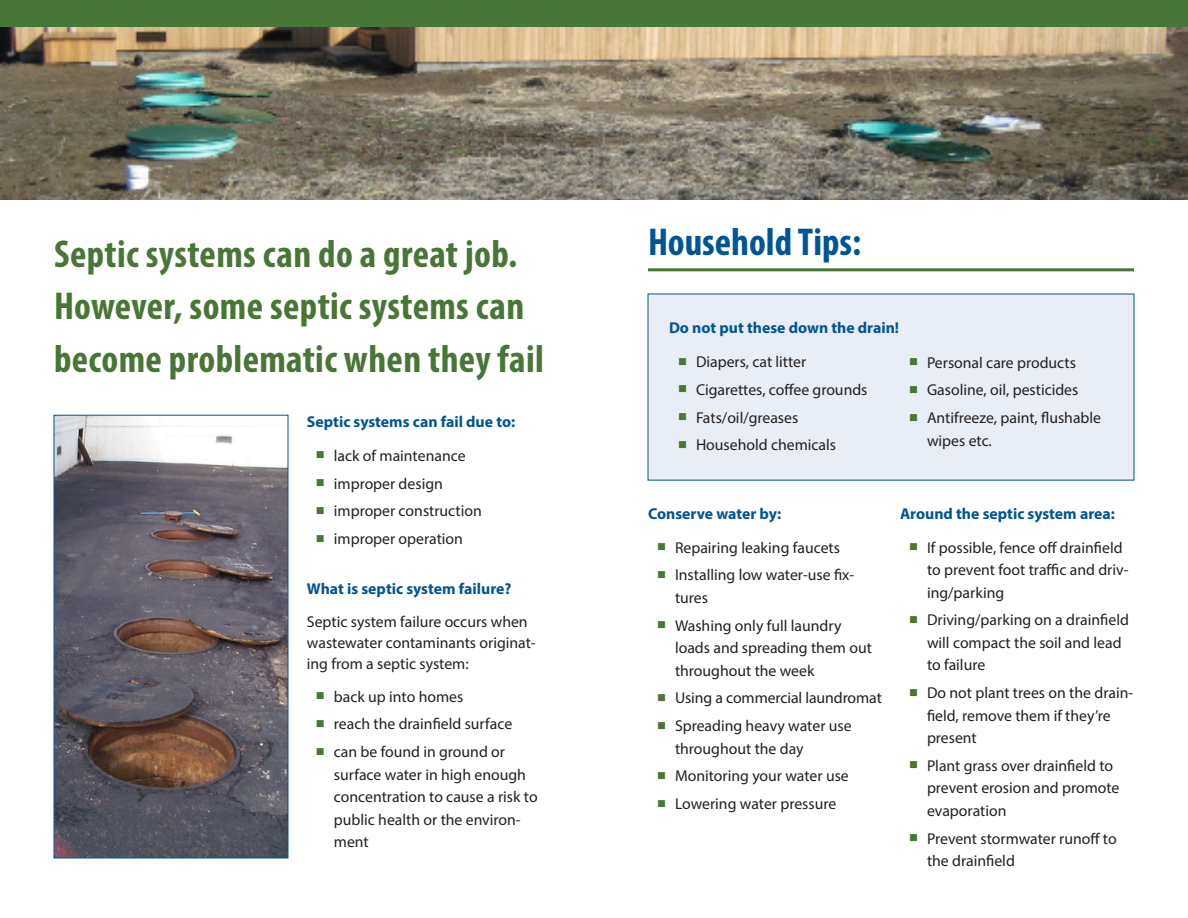
<style>
.page{position:relative;width:1188px;height:918px;background:#fff}
.page>*{position:absolute;margin:0;border:0;box-sizing:border-box;transform-origin:0 0}
.t1{font:700 condensed 39px/52.5px "Myriad Pro";letter-spacing:.01em;color:#487636}
.Headline{font:700 condensed 39px "Myriad Pro";color:#005594}
.regular_body_copy{font:15.75px/22.5px "Myriad Pro";color:#231f20}
.Main_Body_Text_w_Bul{font:700 15.75px "Myriad Pro";color:#005594}
</style>
<div class="page">
<img style="left:0;top:27px;width:1188px;height:173px">
<div style="left:648px;top:294px;width:486px;height:187px;background:#e9edf5"></div>
<hr style="left:648px;top:268px;width:486px;height:3px;background:#487636">
<div style="left:0;top:0;width:1188px;height:27px;background:#487636"></div>
<img style="left:56px;top:417px;width:230px;height:439px">
<div style="left:54px;top:415px;width:234px;height:443px;border:1px solid #005594"></div>
<p class="t1" style="left:54px;top:227px;width:491px">Septic systems can do a great job.<br>However, some septic systems can become problematic when they fail</p>
<p class="Main_Body_Text_w_Bul" style="left:307px;top:411px;width:210px">Septic systems can fail due to:</p>
<p class="regular_body_copy" style="left:334px;top:444px;width:133px">lack of maintenance</p>
<p class="regular_body_copy" style="left:334px;top:472px;width:110px">improper design</p>
<p class="regular_body_copy" style="left:334px;top:499px;width:149px">improper construction</p>
<p class="regular_body_copy" style="left:334px;top:527px;width:131px">improper operation</p>
<p class="Main_Body_Text_w_Bul" style="left:307px;top:579px;width:206px">What is septic system failure?</p>
<p class="regular_body_copy" style="left:307px;top:610px;width:230px;line-height:21px">Septic system failure occurs when wastewater contaminants originat&shy;ing from a septic system:</p>
<p class="regular_body_copy" style="left:334px;top:685px;width:131px">back up into homes</p>
<p class="regular_body_copy" style="left:334px;top:712px;width:180px">reach the drainfield surface</p>
<p class="regular_body_copy" style="left:334px;top:740px;width:205px">can be found in ground or surface water in high enough concentration to cause a risk to public health or the environ&shy;ment</p>
<p class="Headline" style="left:648px;top:217px;width:215px">Household Tips:</p>
<p class="Main_Body_Text_w_Bul" style="left:669px;top:318px;width:232px">Do not put these down the drain!</p>
<p class="regular_body_copy" style="left:696px;top:350px;width:112px">Diapers, cat litter</p>
<p class="regular_body_copy" style="left:696px;top:378px;width:173px">Cigarettes, coffee grounds</p>
<p class="regular_body_copy" style="left:696px;top:406px;width:104px">Fats/oil/greases</p>
<p class="regular_body_copy" style="left:696px;top:434px;width:142px">Household chemicals</p>
<p class="regular_body_copy" style="left:927px;top:351px;width:151px">Personal care products</p>
<p class="regular_body_copy" style="left:927px;top:379px;width:153px">Gasoline, oil, pesticides</p>
<p class="regular_body_copy" style="left:927px;top:406px;width:176px">Antifreeze, paint, flushable wipes etc.</p>
<p class="Main_Body_Text_w_Bul" style="left:648px;top:503px;width:135px">Conserve water by:</p>
<p class="regular_body_copy" style="left:675px;top:536px;width:167px">Repairing leaking faucets</p>
<p class="regular_body_copy" style="left:675px;top:564px;width:181px">Installing low water-use fix&shy;tures</p>
<p class="regular_body_copy" style="left:675px;top:614px;width:198px">Washing only full laundry loads and spreading them out throughout the week</p>
<p class="regular_body_copy" style="left:675px;top:687px;width:208px">Using a commercial laundromat</p>
<p class="regular_body_copy" style="left:675px;top:714px;width:178px">Spreading heavy water use throughout the day</p>
<p class="regular_body_copy" style="left:675px;top:765px;width:175px">Monitoring your water use</p>
<p class="regular_body_copy" style="left:675px;top:792px;width:163px">Lowering water pressure</p>
<p class="Main_Body_Text_w_Bul" style="left:900px;top:503px;width:216px">Around the septic system area:</p>
<p class="regular_body_copy" style="left:927px;top:536px;width:203px">If possible, fence off drainfield to prevent foot traffic and driv&shy;ing/parking</p>
<p class="regular_body_copy" style="left:927px;top:609px;width:203px">Driving/parking on a drainfield will compact the soil and lead to failure</p>
<p class="regular_body_copy" style="left:927px;top:681px;width:208px">Do not plant trees on the drain&shy;field, remove them if they’re present</p>
<p class="regular_body_copy" style="left:927px;top:754px;width:194px">Plant grass over drainfield to prevent erosion and promote evaporation</p>
<p class="regular_body_copy" style="left:927px;top:827px;width:191px">Prevent stormwater runoff to the drainfield</p>
</div>
